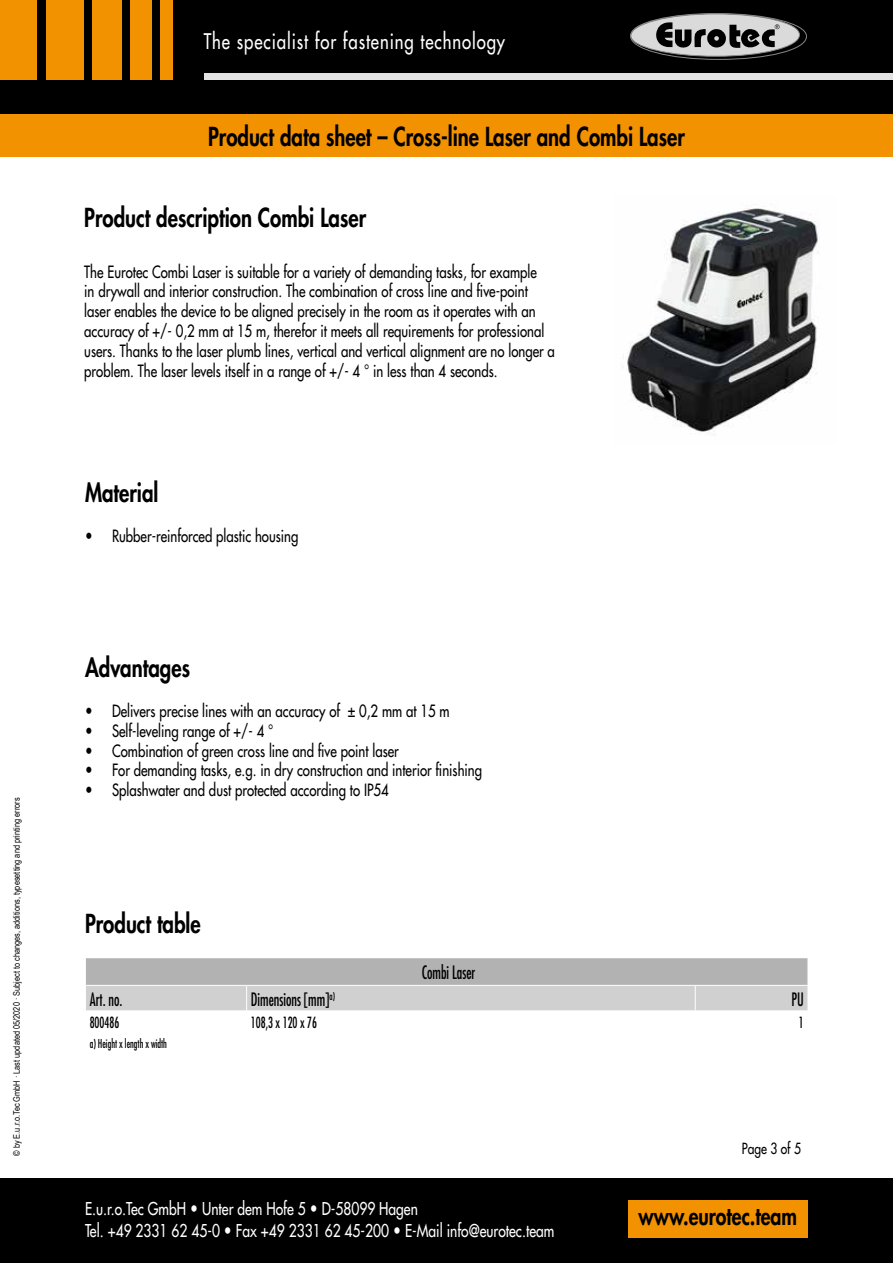
<style>
.page{position:relative;width:893px;height:1263px;background:#fff}
.page>*{position:absolute;margin:0;border:0;box-sizing:border-box;transform-origin:0 0}
.t1{font:800 25.5px "Futura Std";color:#000;scale:.8 1}
.t2{font:800 24.3px "Futura Std";color:#000;scale:.8 1}
.t3{font:500 21px "Futura Std";letter-spacing:.055em;color:#fff;scale:.8 1}
.t4{font:condensed 18px "Futura Std";color:#000;scale:.8 1}
.t5{font:500 17.25px/22.5px "Futura Std";color:#fff;scale:.8 1}
.t6{font:500 16.5px/19.8px "Futura Std";color:#000;scale:.8 1}
.t7{font:condensed 15px "Futura Std";color:#000;scale:.8 1}
.t8{font:500 15px "Futura Std";color:#000;scale:.8 1}
.t9{font:condensed 12px "Futura Std";color:#000;scale:.8 1}
.t10{font:9px "Arial Narrow";color:#000}
.s1{font-weight:800}
</style>
<div class="page">
<div style="left:0;top:0;width:893px;height:137px;background:#000"></div>
<div style="left:204px;top:74px;width:689px;height:6px;background:#e3e3e3"></div>
<svg style="left:630px;top:13px;width:176px;height:46px"></svg>
<div style="left:631px;top:14px;width:168px;height:42px;background:#dadada;border-radius:50%"></div>
<div style="left:630px;top:14px;width:170px;height:43px;border:1px solid #878787;border-radius:50%"></div>
<div style="left:630px;top:13px;width:177px;height:47px;border:1px solid #878787;border-radius:50%"></div>
<svg style="left:656px;top:22px;width:124px;height:27px"></svg>
<div style="left:0;top:0;width:37px;height:80px;background:#f39200"></div>
<div style="left:46px;top:0;width:38px;height:80px;background:#f39200"></div>
<div style="left:92px;top:0;width:30px;height:80px;background:#f39200"></div>
<div style="left:131px;top:0;width:21px;height:80px;background:#f39200"></div>
<div style="left:161px;top:0;width:12px;height:80px;background:#f39200"></div>
<div style="left:0;top:114px;width:893px;height:43px;background:#f39200"></div>
<div style="left:0;top:1178px;width:893px;height:85px;background:#000"></div>
<div style="left:628px;top:1200px;width:180px;height:37px;background:#f39200"></div>
<img style="left:622px;top:208px;width:197px;height:228px">
<svg style="left:85px;top:958px;width:723px;height:53px"></svg>
<p class="t10" style="left:10px;top:1156px;width:360px;rotate:-90deg">© by E.u.r.o.Tec GmbH · Last updated 05/2020 · Subject to changes, additions, typesetting and printing errors</p>
<p class="t3" style="left:204px;top:28px;width:378px">The specialist for fastening technology</p>
<h1 class="t1" style="left:208px;top:121px;width:598px">Product data sheet – Cross-line Laser and Combi Laser</h1>
<h1 class="t1" style="left:84px;top:202px;width:354px">Product description Combi Laser</h1>
<p class="t6" style="left:84px;top:262px;width:590px">The Eurotec Combi Laser is suitable for a variety of demanding tasks, for example<br>in drywall and interior construction. The combination of cross line and five-point laser enables the device to be aligned precisely in the room as it operates with an accuracy of +/- 0,2 mm at 15 m, therefor it meets all requirements for professional users. Thanks to the laser plumb lines, vertical and vertical alignment are no longer a problem. The laser levels itself in a range of +/- 4 ° in less than 4 seconds.</p>
<h1 class="t1" style="left:85px;top:477px;width:93px">Material</h1>
<p class="t6" style="left:85px;top:526px;width:268px">• Rubber-reinforced plastic housing</p>
<h1 class="t1" style="left:85px;top:652px;width:133px">Advantages</h1>
<p class="t6" style="left:85px;top:701px;width:457px">• Delivers precise lines with an accuracy of ± 0,2 mm at 15 m</p>
<p class="t6" style="left:85px;top:721px;width:237px">• Self-leveling range of +/- 4 °</p>
<p class="t6" style="left:85px;top:741px;width:394px">• Combination of green cross line and five point laser</p>
<p class="t6" style="left:85px;top:760px;width:498px">• For demanding tasks, e.g. in dry construction and interior finishing</p>
<p class="t6" style="left:85px;top:780px;width:381px">• Splashwater and dust protected according to IP54</p>
<h1 class="t1" style="left:85px;top:907px;width:146px">Product table</h1>
<p class="t4" style="left:422px;top:961px;width:68px">Combi Laser</p>
<p class="t4" style="left:90px;top:988px;width:43px">Art. no.</p>
<p class="t4" style="left:251px;top:988px;width:107px">Dimensions [mm]<sup>a)</sup></p>
<p class="t4" style="left:791px;top:988px;width:17px">PU</p>
<p class="t7" style="left:90px;top:1013px;width:38px">800486</p>
<p class="t7" style="left:251px;top:1013px;width:84px">108,3 x 120 x 76</p>
<p class="t7" style="left:799px;top:1013px;width:8px">1</p>
<p class="t9" style="left:90px;top:1036px;width:98px">a) Height x length x width</p>
<p class="t8" style="left:742px;top:1139px;width:75px">Page 3 of 5</p>
<p class="t5" style="left:85px;top:1197px;width:588px">E.u.r.o.Tec GmbH <span class="s1">•</span> Unter dem Hofe 5 <span class="s1">•</span> D-58099 Hagen<br>Tel. +49 2331 62 45-0 <span class="s1">•</span> Fax +49 2331 62 45-200 <span class="s1">•</span> E-Mail info@eurotec.team</p>
<h2 class="t2" style="left:638px;top:1201px;width:200px">www.eurotec.team</h2>
</div>
